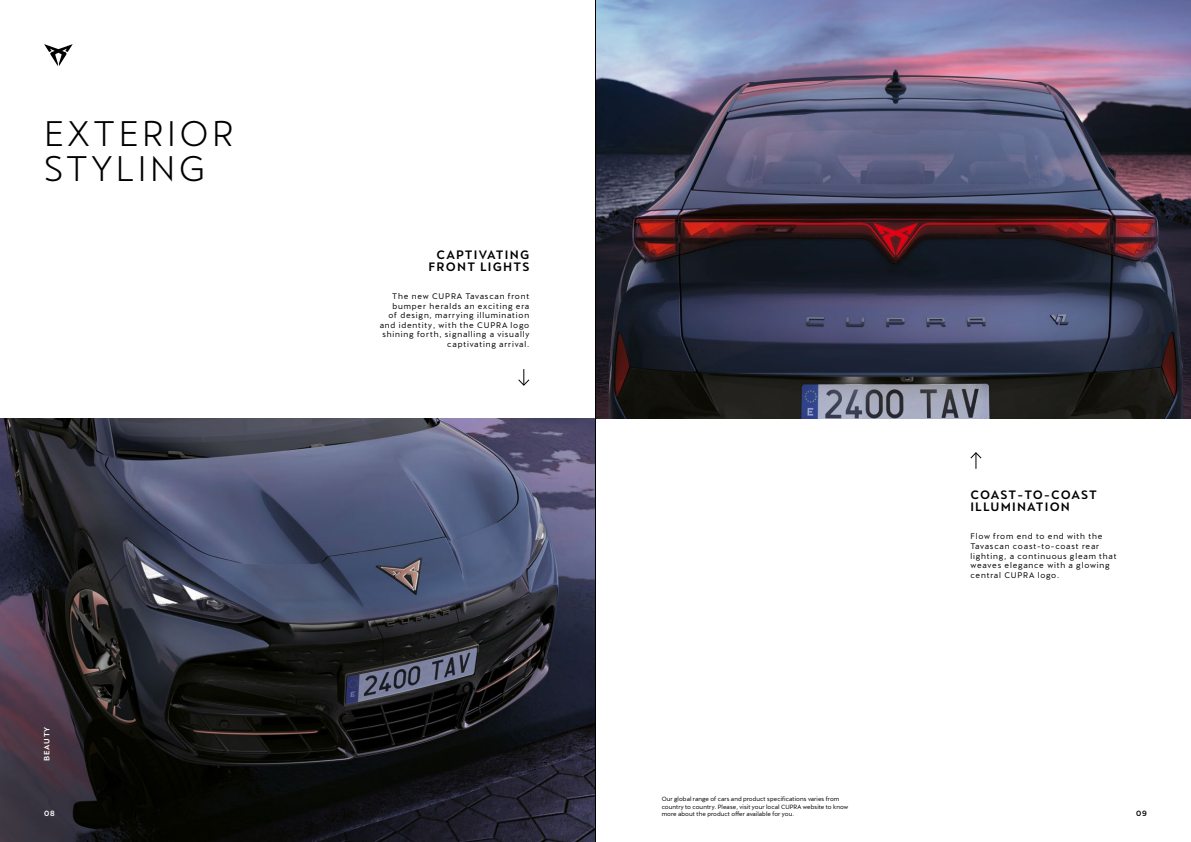
<style>
.page{position:relative;width:1191px;height:842px;background:#fff}
.page>*{position:absolute;margin:0;border:0;box-sizing:border-box;transform-origin:0 0}
.t1{font:35px/35px "Cupra";letter-spacing:.1em;color:#000}
.t2{font:500 12px/12px "Cupra";letter-spacing:.1em;color:#000;text-align:right}
.t3{font:8px/9.6px "Cupra";letter-spacing:.1em;color:#000;text-align:right}
.t4{font:500 7.5px "Cupra";letter-spacing:.1em;color:#fff}
.t5{font:500 7.5px "Cupra";color:#000}
.t6{font:6px/7.2px "Cupra";letter-spacing:.015em;color:#000}
</style>
<div class="page">
<img style="left:596px;top:0;width:595px;height:419px">
<img style="left:0;top:419px;width:595px;height:423px">
<hr style="left:595px;top:0;width:1px;height:842px;background:#000">
<svg style="left:518px;top:369px;width:12px;height:17px"></svg>
<svg style="left:970px;top:452px;width:12px;height:17px"></svg>
<svg style="left:44px;top:44px;width:29px;height:22px"></svg>
<h1 class="t1" style="left:44px;top:110px;width:191px">EXTERIOR<br>STYLING</h1>
<h2 class="t2" style="left:428px;top:249px;width:102px">CAPTIVATING<br>FRONT LIGHTS</h2>
<p class="t3" style="left:380px;top:290px;width:151px">The new CUPRA Tavascan front bumper heralds an exciting era<br>of design, marrying illumination and identity, with the CUPRA logo shining forth, signalling a visually captivating arrival.</p>
<p class="t4" style="left:42px;top:761px;width:35px;rotate:-90deg">BEAUTY</p>
<h2 class="t2" style="left:970px;top:489px;width:128px;text-align:left">COAST-TO-COAST<br>ILLUMINATION</h2>
<p class="t3" style="left:970px;top:530px;width:148px;text-align:left">Flow from end to end with the<br>Tavascan coast-to-coast rear lighting, a continuous gleam that weaves elegance with a glowing central CUPRA logo.</p>
<p class="t6" style="left:661px;top:795px;width:188px">Our global range of cars and product specifications varies from country to country. Please, visit your local CUPRA website to know</p>
<p class="t4" style="left:44px;top:809px;width:12px">08</p>
<p class="t6" style="left:661px;top:809px;width:134px">more about the product offer available for you.</p>
<p class="t5" style="left:1136px;top:809px;width:12px">09</p>
</div>
